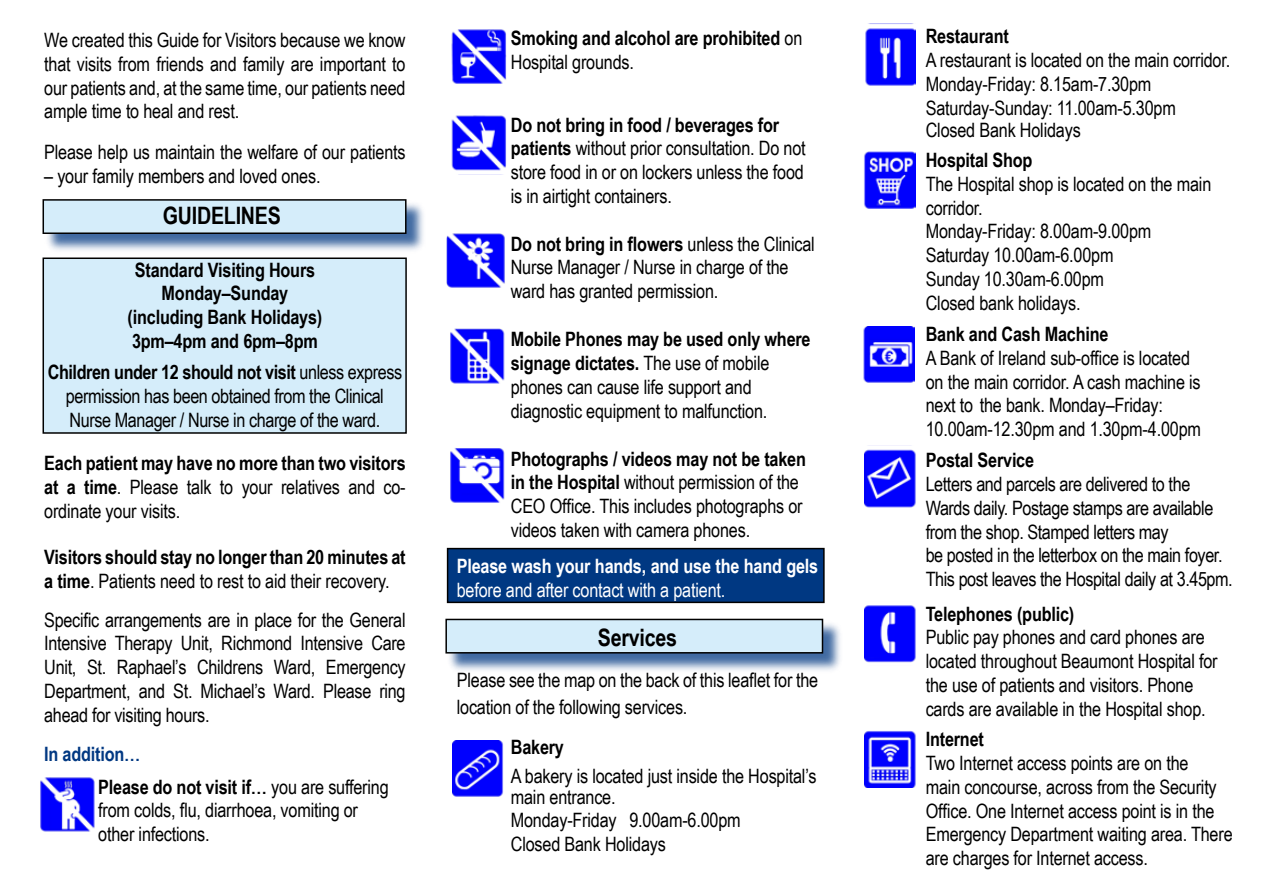
<style>
.page{position:relative;width:1263px;height:893px;background:#fff}
.page>*{position:absolute;margin:0;border:0;box-sizing:border-box;transform-origin:0 0}
.t1{font:700 24px "Arial Narrow";letter-spacing:-.01em;color:#000}
.t2{font:19.8px/23.7px "Arial Narrow";letter-spacing:-.01em;color:#000}
.t3{font:700 19.8px/23.7px "Arial Narrow";letter-spacing:-.01em;color:#000}
.t4{font:700 19.8px "Arial Narrow";letter-spacing:-.01em;color:#fff}
.t5{font:19.8px "Arial Narrow";letter-spacing:-.01em;color:#fff}
.s1{font-weight:700}
.s2{font-weight:400}
.s3{color:#003882}
</style>
<div class="page">
<div style="left:43px;top:258px;width:363px;height:175px;background:#d5edfa"></div>
<div style="left:43px;top:257px;width:364px;height:177px;border:2px solid #000"></div>
<img style="left:450px;top:328px;width:55px;height:56px">
<img style="left:450px;top:448px;width:55px;height:55px">
<div style="left:447px;top:620px;width:395px;height:54px;background:#003882;opacity:.75"></div>
<div style="left:446px;top:619px;width:376px;height:34px;background:#d5edfa"></div>
<div style="left:445px;top:619px;width:378px;height:34px;border:2px solid #000"></div>
<div style="left:448px;top:549px;width:376px;height:53px;background:#003882"></div>
<div style="left:447px;top:548px;width:378px;height:55px;border:2px solid #000"></div>
<img style="left:452px;top:740px;width:52px;height:57px">
<img style="left:864px;top:151px;width:51px;height:58px">
<img style="left:863px;top:326px;width:52px;height:57px">
<img style="left:865px;top:449px;width:51px;height:59px">
<img style="left:40px;top:777px;width:55px;height:55px">
<img style="left:451px;top:29px;width:56px;height:55px">
<img style="left:446px;top:233px;width:59px;height:55px">
<img style="left:451px;top:115px;width:55px;height:56px">
<div style="left:44px;top:201px;width:382px;height:54px;background:#003882;opacity:.75"></div>
<div style="left:43px;top:200px;width:363px;height:33px;background:#d5edfa"></div>
<div style="left:43px;top:199px;width:363px;height:35px;border:2px solid #000"></div>
<img style="left:865px;top:28px;width:51px;height:58px">
<img style="left:864px;top:605px;width:52px;height:58px">
<img style="left:864px;top:731px;width:52px;height:56px">
<p class="t2" style="left:44px;top:27px;width:363px;text-align:justify">We created this Guide for Visitors because we know that visits from friends and family are important to our patients and, at the same time, our patients need ample time to heal and rest.</p>
<p class="t2" style="left:44px;top:139px;width:363px">Please help us maintain the welfare of our patients</p>
<p class="t2" style="left:44px;top:163px;width:278px">– your family members and loved ones.</p>
<p class="t1" style="left:163px;top:198px;width:120px">GUIDELINES</p>
<p class="t3" style="left:128px;top:257px;width:196px;text-align:center">Standard Visiting Hours<br>Monday–Sunday (including Bank Holidays)<br>3pm–4pm and 6pm–8pm</p>
<p class="t2" style="left:48px;top:360px;width:356px;text-align:center"><span class="s1">Children under 12 should not visit</span> unless express permission has been obtained from the Clinical<br>Nurse Manager / Nurse in charge of the ward.</p>
<p class="t2" style="left:44px;top:451px;width:363px;text-align:justify"><span class="s1">Each patient may have no more than two visitors at a time</span>. Please talk to your relatives and co&shy;ordinate your visits.</p>
<p class="t3" style="left:44px;top:544px;width:363px">Visitors should stay no longer than 20 minutes at a time<span class="s2">. Patients need to rest to aid their recovery.</span></p>
<p class="t2" style="left:44px;top:607px;width:363px;text-align:justify">Specific arrangements are in place for the General Intensive Therapy Unit, Richmond Intensive Care Unit, St. Raphael’s Childrens Ward, Emergency Department, and St. Michael’s Ward. Please ring ahead for visiting hours.</p>
<p class="t3" style="left:98px;top:736px;width:292px;line-height:33px;text-indent:-54px"><span class="s3">In addition…<br></span>Please do not visit if… <span class="s2">you are suffering</span></p>
<p class="t2" style="left:98px;top:798px;width:261px">from colds, flu, diarrhoea, vomiting or other infections.</p>
<p class="t3" style="left:511px;top:25px;width:293px">Smoking and alcohol are prohibited <span class="s2">on<br>Hospital grounds.</span></p>
<p class="t2" style="left:511px;top:112px;width:296px"><span class="s1">Do not bring in food / beverages for patients</span> without prior consultation. Do not store food in or on lockers unless the food is in airtight containers.</p>
<p class="t2" style="left:511px;top:231px;width:306px"><span class="s1">Do not bring in flowers</span> unless the Clinical<br>Nurse Manager / Nurse in charge of the ward has granted permission.</p>
<p class="t2" style="left:511px;top:327px;width:301px"><span class="s1">Mobile Phones may be used only where signage dictates.</span> The use of mobile phones can cause life support and diagnostic equipment to malfunction.</p>
<p class="t2" style="left:511px;top:446px;width:297px"><span class="s1">Photographs / videos may not be taken in the Hospital</span> without permission of the CEO Office. This includes photographs or videos taken with camera phones.</p>
<p class="t4" style="left:457px;top:551px;width:363px">Please wash your hands, and use the hand gels</p>
<p class="t5" style="left:457px;top:575px;width:270px">before and after contact with a patient.</p>
<p class="t1" style="left:598px;top:619px;width:81px">Services</p>
<p class="t2" style="left:457px;top:665px;width:363px;line-height:27px">Please see the map on the back of this leaflet for the location of the following services.</p>
<p class="t3" style="left:511px;top:734px;width:55px">Bakery</p>
<p class="t2" style="left:511px;top:764px;width:307px;line-height:21px">A bakery is located just inside the Hospital’s main entrance.</p>
<p class="t2" style="left:511px;top:808px;width:231px">Monday-Friday 9.00am-6.00pm<br>Closed Bank Holidays</p>
<p class="t3" style="left:926px;top:23px;width:85px">Restaurant</p>
<p class="t2" style="left:926px;top:48px;width:306px">A restaurant is located on the main corridor.<br>Monday-Friday: 8.15am-7.30pm Saturday-Sunday: 11.00am-5.30pm Closed Bank Holidays</p>
<p class="t3" style="left:926px;top:147px;width:108px">Hospital Shop</p>
<p class="t2" style="left:926px;top:171px;width:287px">The Hospital shop is located on the main corridor.<br>Monday-Friday: 8.00am-9.00pm<br>Saturday 10.00am-6.00pm<br>Sunday 10.30am-6.00pm<br>Closed bank holidays.</p>
<p class="t3" style="left:926px;top:321px;width:184px">Bank and Cash Machine</p>
<p class="t2" style="left:926px;top:345px;width:277px">A Bank of Ireland sub-office is located on the main corridor. A cash machine is next to the bank. Monday–Friday:<br>10.00am-12.30pm and 1.30pm-4.00pm</p>
<p class="t3" style="left:926px;top:448px;width:110px">Postal Service</p>
<p class="t2" style="left:926px;top:472px;width:309px">Letters and parcels are delivered to the Wards daily. Postage stamps are available from the shop. Stamped letters may<br>be posted in the letterbox on the main foyer.<br>This post leaves the Hospital daily at 3.45pm.</p>
<p class="t3" style="left:926px;top:601px;width:150px">Telephones (public)</p>
<p class="t2" style="left:926px;top:625px;width:293px">Public pay phones and card phones are located throughout Beaumont Hospital for the use of patients and visitors. Phone cards are available in the Hospital shop.</p>
<p class="t3" style="left:926px;top:726px;width:60px">Internet</p>
<p class="t2" style="left:926px;top:750px;width:308px">Two Internet access points are on the<br>main concourse, across from the Security Office. One Internet access point is in the Emergency Department waiting area. There are charges for Internet access.</p>
</div>
